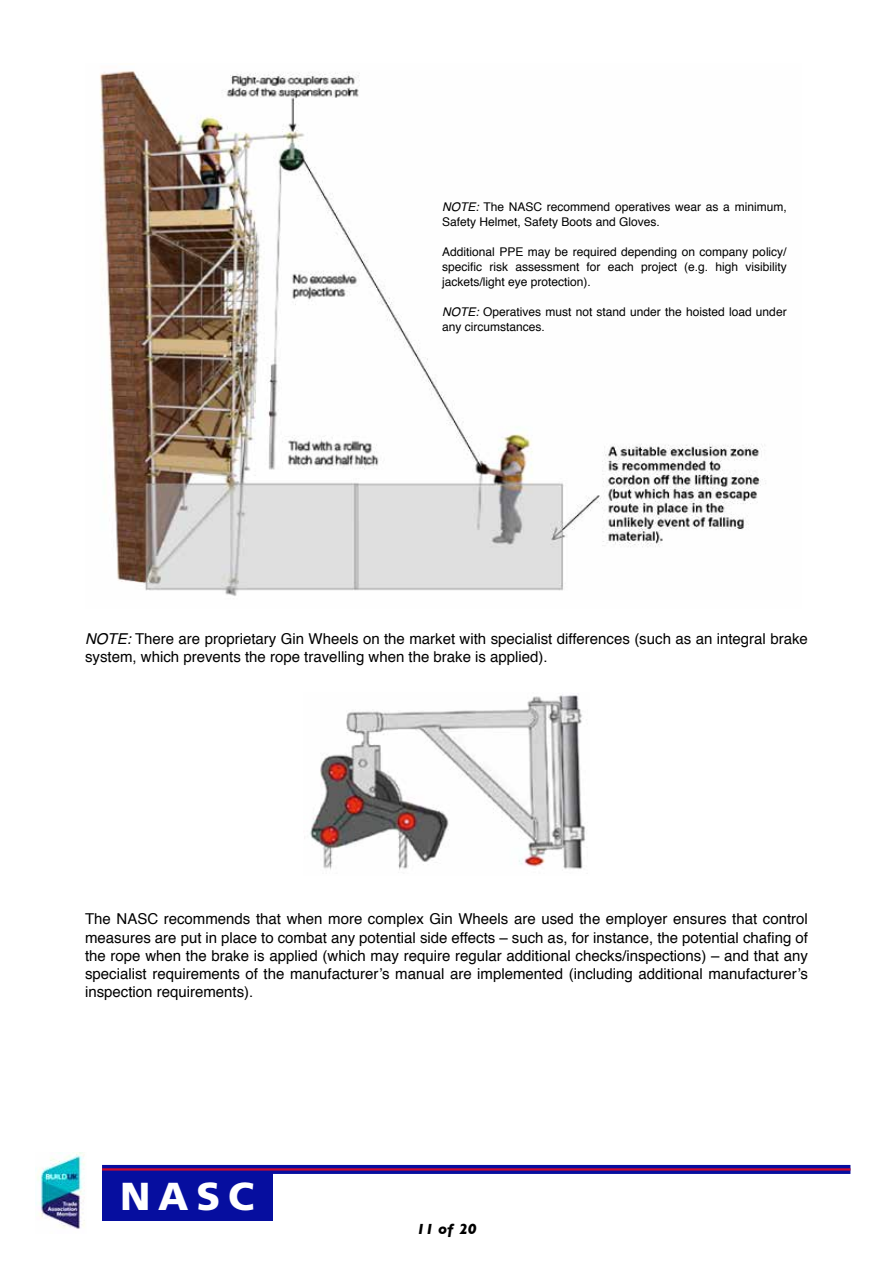
<style>
.page{position:relative;width:893px;height:1263px;background:#fff}
.page>*{position:absolute;margin:0;border:0;box-sizing:border-box;transform-origin:0 0}
.t1{font:900 39px "Frutiger";color:#fff}
.t2{font:15px/18px "Helvetica";color:#000}
.t3{font:italic 700 15px "Gill Sans";color:#000}
.t4{font:12px/15px "Helvetica";color:#000}
.s1{font-style:italic}
</style>
<div class="page">
<div style="left:102px;top:1169px;width:170px;height:51px;background:#060e9f"></div>
<svg style="left:102px;top:1165px;width:748px;height:9px;background:#170f96"></svg>
<hr style="left:102px;top:1168px;width:748px;height:2px;background:#cf0a2c">
<img style="left:35px;top:1152px;width:50px;height:77px">
<img style="left:100px;top:71px;width:666px;height:525px">
<img style="left:310px;top:695px;width:276px;height:175px">
<p class="t4" style="left:442px;top:200px;width:346px"><span class="s1">NOTE:</span> The NASC recommend operatives wear as a minimum,<br>Safety Helmet, Safety Boots and Gloves.</p>
<p class="t4" style="left:442px;top:245px;width:346px;text-align:justify">Additional PPE may be required depending on company policy/ specific risk assessment for each project (e.g. high visibility jackets/light eye protection).</p>
<p class="t4" style="left:442px;top:305px;width:346px"><span class="s1">NOTE:</span> Operatives must not stand under the hoisted load under any circumstances.</p>
<p class="t2" style="left:85px;top:630px;width:724px"><span class="s1">NOTE:</span> There are proprietary Gin Wheels on the market with specialist differences (such as an integral brake system, which prevents the rope travelling when the brake is applied).</p>
<p class="t2" style="left:85px;top:911px;width:724px;text-align:justify">The NASC recommends that when more complex Gin Wheels are used the employer ensures that control measures are put in place to combat any potential side effects – such as, for instance, the potential chafing of the rope when the brake is applied (which may require regular additional checks/inspections) – and that any specialist requirements of the manufacturerʼs manual are implemented (including additional manufacturerʼs inspection requirements).</p>
<h1 class="t1" style="left:120px;top:1173px;width:135px">NASC</h1>
<p class="t3" style="left:416px;top:1220px;width:62px">11 of 20</p>
</div>
